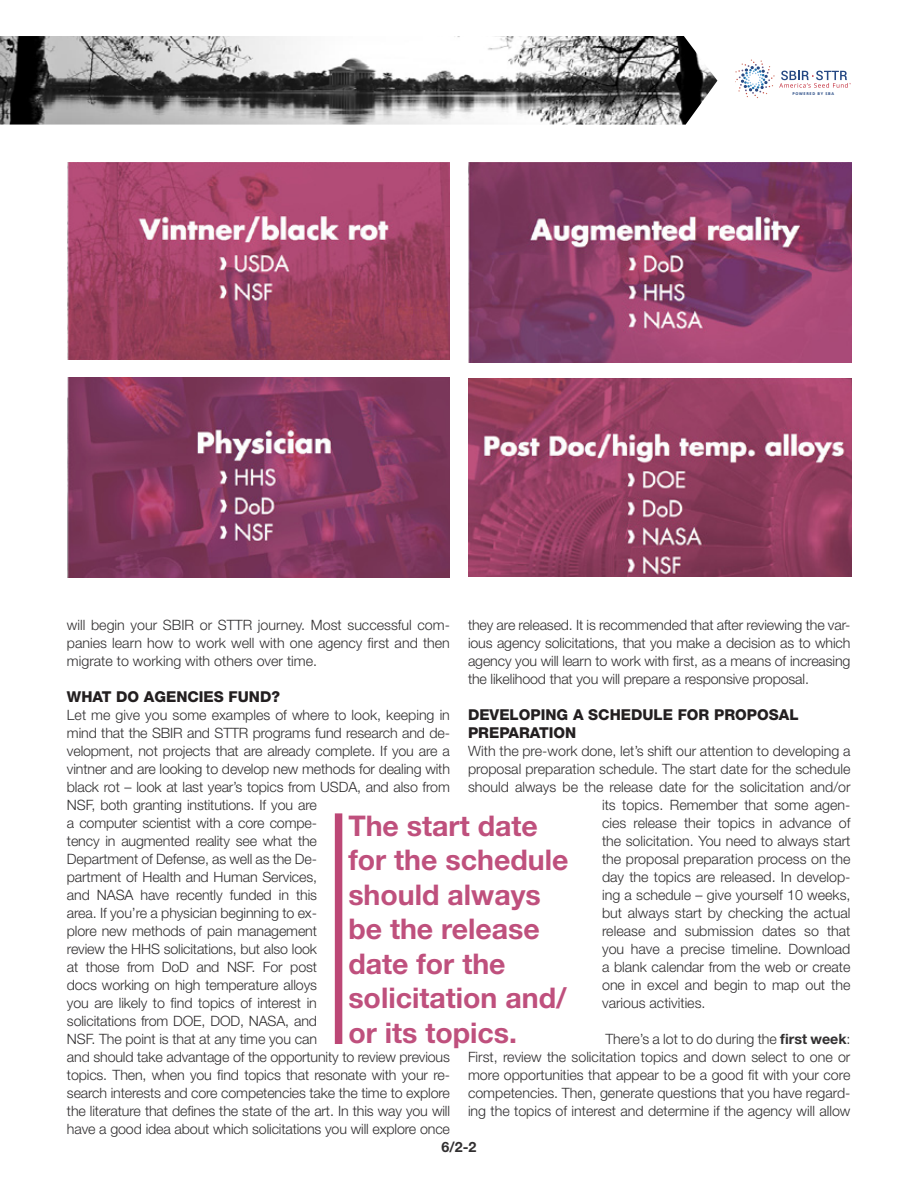
<style>
.page{position:relative;width:918px;height:1188px;background:#fff}
.page>*{position:absolute;margin:0;border:0;box-sizing:border-box;transform-origin:0 0}
.t1{font:700 28.5px/34.5px "Helvetica Neue";color:#bf507d}
.h_1_1{font:800 15px/18px "Helvetica Neue";color:#231f20}
.t2{font:300 14.25px/18px "Helvetica Neue";letter-spacing:-.01em;color:#312f30;text-align:justify}
.t3{font:700 14.25px "Helvetica Neue";color:#312f30}
.t4{font:700 3.75px "Open Sans";letter-spacing:.175em;color:#254883}
.s1{font-weight:700}
</style>
<div class="page">
<svg style="left:735px;top:60px;width:116px;height:38px"></svg>
<img style="left:0;top:36px;width:717px;height:89px">
<img style="left:67px;top:162px;width:383px;height:198px">
<img style="left:468px;top:162px;width:384px;height:201px">
<img style="left:67px;top:377px;width:383px;height:201px">
<img style="left:468px;top:378px;width:384px;height:198px">
<div style="left:335px;top:813px;width:7px;height:231px;background:#bc4776"></div>
<p class="t4" style="left:792px;top:91px;width:43px">POWERED BY SBA</p>
<p class="t2" style="left:67px;top:616px;width:385px">will begin your SBIR or STTR journey. Most successful com&shy;panies learn how to work well with one agency first and then migrate to working with others over time.</p>
<p class="h_1_1" style="left:67px;top:688px;width:215px">WHAT DO AGENCIES FUND?</p>
<p class="t2" style="left:67px;top:706px;width:385px;text-align:left">Let me give you some examples of where to look, keeping in mind that the SBIR and STTR programs fund research and de&shy;velopment, not projects that are already complete. If you are a vintner and are looking to develop new methods for dealing with black rot – look at last year’s topics from USDA, and also from NSF, both granting institutions. If you are<br>a computer scientist with a core compe-<br>tency in augmented reality see what the<br>Department of Defense, as well as the De-<br>partment of Health and Human Services,<br>and NASA have recently funded in this<br>area. If you’re a physician beginning to ex-<br>plore new methods of pain management<br>review the HHS solicitations, but also look<br>at those from DoD and NSF. For post<br>docs working on high temperature alloys<br>you are likely to find topics of interest in<br>solicitations from DOE, DOD, NASA, and<br>NSF. The point is that at any time you can<br>and should take advantage of the opportunity to review previous topics. Then, when you find topics that resonate with your re&shy;search interests and core competencies take the time to explore the literature that defines the state of the art. In this way you will have a good idea about which solicitations you will explore once</p>
<p class="t2" style="left:468px;top:616px;width:384px">they are released. It is recommended that after reviewing the var&shy;ious agency solicitations, that you make a decision as to which agency you will learn to work with first, as a means of increasing the likelihood that you will prepare a responsive proposal.</p>
<p class="h_1_1" style="left:468px;top:706px;width:332px">DEVELOPING A SCHEDULE FOR PROPOSAL<br>PREPARATION</p>
<p class="t2" style="left:468px;top:742px;width:384px">With the pre-work done, let’s shift our attention to developing a</p>
<p class="t2" style="left:468px;top:760px;width:384px">proposal preparation schedule. The start date for the schedule</p>
<p class="t2" style="left:468px;top:778px;width:384px">should always be the release date for the solicitation and/or</p>
<p class="t2" style="left:602px;top:796px;width:250px">its topics. Remember that some agen-</p>
<p class="t2" style="left:602px;top:814px;width:250px">cies release their topics in advance of</p>
<p class="t2" style="left:602px;top:832px;width:250px">the solicitation. You need to always start</p>
<p class="t2" style="left:602px;top:850px;width:250px">the proposal preparation process on the</p>
<p class="t2" style="left:602px;top:868px;width:250px">day the topics are released. In develop-</p>
<p class="t2" style="left:602px;top:886px;width:250px">ing a schedule – give yourself 10 weeks,</p>
<p class="t2" style="left:602px;top:904px;width:250px">but always start by checking the actual</p>
<p class="t2" style="left:602px;top:922px;width:250px">release and submission dates so that</p>
<p class="t2" style="left:602px;top:940px;width:250px">you have a precise timeline. Download</p>
<p class="t2" style="left:602px;top:958px;width:250px">a blank calendar from the web or create</p>
<p class="t2" style="left:602px;top:976px;width:250px">one in excel and begin to map out the</p>
<p class="t2" style="left:602px;top:994px;width:105px">various activities.</p>
<p class="t2" style="left:468px;top:1030px;width:384px;text-indent:137px">There’s a lot to do during the <span class="s1">first week</span>:<br>First, review the solicitation topics and down select to one or more opportunities that appear to be a good fit with your core competencies. Then, generate questions that you have regard&shy;ing the topics of interest and determine if the agency will allow</p>
<p class="t1" style="left:348px;top:808px;width:222px">The start date for the schedule should always be the release date for the solicitation and/ or its topics.</p>
<p class="t3" style="left:442px;top:1138px;width:36px">6/2-2</p>
</div>
